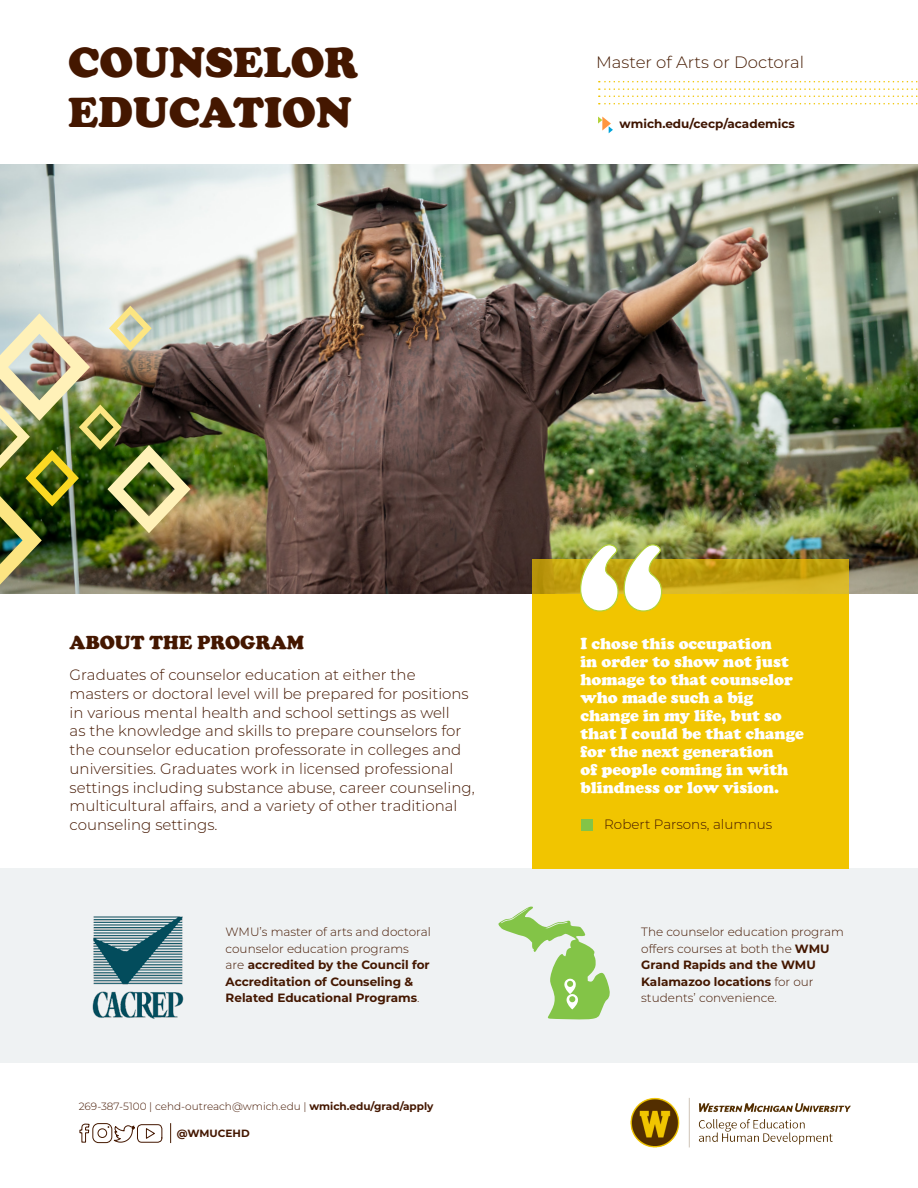
<style>
.page{position:relative;width:918px;height:1188px;background:#fff}
.page>*{position:absolute;margin:0;border:0;box-sizing:border-box;transform-origin:0 0}
.t1{font:900 43.5px "Cooper";color:#441700}
.t2{font:900 19.5px "Cooper";color:#441700}
.t3{font:900 16.5px/18px "Cooper";color:#fff}
.t4{font:300 16.5px "Montserrat";color:#451a00}
.t5{font:300 15px/18.8px "Montserrat";color:#441700}
.t6{font:300 13.5px "Montserrat";color:#441700}
.t7{font:700 12px/16.5px "Montserrat";color:#441700}
.t8{font:300 12px/16.5px "Montserrat";color:#441700}
.t9{font:700 12px "Montserrat";color:#3e1400}
.t10{font:300 10.5px "Montserrat";color:#441700}
.t11{font:700 10.5px "Montserrat";color:#441700}
.s1{font-weight:300}
.s2{font-weight:700}
</style>
<div class="page">
<img style="left:0;top:164px;width:918px;height:430px">
<div style="left:0;top:868px;width:918px;height:195px;background:#eff2f3"></div>
<svg style="left:598px;top:117px;width:15px;height:16px"></svg>
<div style="left:532px;top:594px;width:317px;height:274px;background:#f1c500"></div>
<svg style="left:532px;top:559px;width:317px;height:35px;background:#c5a313"></svg>
<svg style="left:579px;top:544px;width:84px;height:68px"></svg>
<div style="left:582px;top:819px;width:11px;height:12px;background:#83c447"></div>
<img style="left:92px;top:916px;width:92px;height:103px">
<img style="left:0;top:306px;width:191px;height:279px">
<svg style="left:599px;top:103px;width:319px;height:1px"></svg>
<svg style="left:599px;top:96px;width:319px;height:1px"></svg>
<svg style="left:599px;top:88px;width:319px;height:2px"></svg>
<svg style="left:599px;top:81px;width:319px;height:1px"></svg>
<img style="left:630px;top:1097px;width:221px;height:51px">
<svg style="left:79px;top:1123px;width:11px;height:20px"></svg>
<div style="left:92px;top:1123px;width:20px;height:20px;border:1px solid #451a00;border-radius:6px"></div>
<div style="left:98px;top:1128px;width:9px;height:10px;border:1px solid #451a00;border-radius:50%"></div>
<svg style="left:108px;top:1124px;width:55px;height:19px"></svg>
<svg style="left:170px;top:1123px;width:1px;height:20px"></svg>
<svg style="left:498px;top:906px;width:112px;height:114px"></svg>
<p class="t1" style="left:68px;top:37px;width:292px">COUNSELOR</p>
<p class="t1" style="left:68px;top:87px;width:285px">EDUCATION</p>
<p class="t4" style="left:596px;top:51px;width:209px">Master of Arts or Doctoral</p>
<p class="t9" style="left:620px;top:115px;width:177px">wmich.edu/cecp/academics</p>
<p class="t2" style="left:70px;top:631px;width:236px">ABOUT THE PROGRAM</p>
<p class="t5" style="left:70px;top:665px;width:407px">Graduates of counselor education at either the masters or doctoral level will be prepared for positions in various mental health and school settings as well<br>as the knowledge and skills to prepare counselors for the counselor education professorate in colleges and universities. Graduates work in licensed professional settings including substance abuse, career counseling, multicultural affairs, and a variety of other traditional counseling settings.</p>
<p class="t7" style="left:226px;top:923px;width:207px"><span class="s1">WMU’s master of arts and doctoral counselor education programs<br>are</span> accredited by the Council for<br>Accreditation of Counseling &amp;<br>Related Educational Programs<span class="s1">.</span></p>
<p class="t10" style="left:79px;top:1099px;width:356px">269-387-5100 | cehd-outreach@wmich.edu | <span class="s2">wmich.edu/grad/apply</span></p>
<p class="t11" style="left:177px;top:1126px;width:74px">@WMUCEHD</p>
<p class="t3" style="left:580px;top:634px;width:225px">I chose this occupation<br>in order to show not just homage to that counselor who made such a big change in my life, but so that I could be that change for the next generation<br>of people coming in with blindness or low vision.</p>
<p class="t6" style="left:604px;top:815px;width:170px">Robert Parsons, alumnus</p>
<p class="t8" style="left:641px;top:923px;width:204px">The counselor education program offers courses at both the <span class="s2">WMU<br>Grand Rapids and the WMU<br>Kalamazoo locations</span> for our students’ convenience.</p>
</div>
